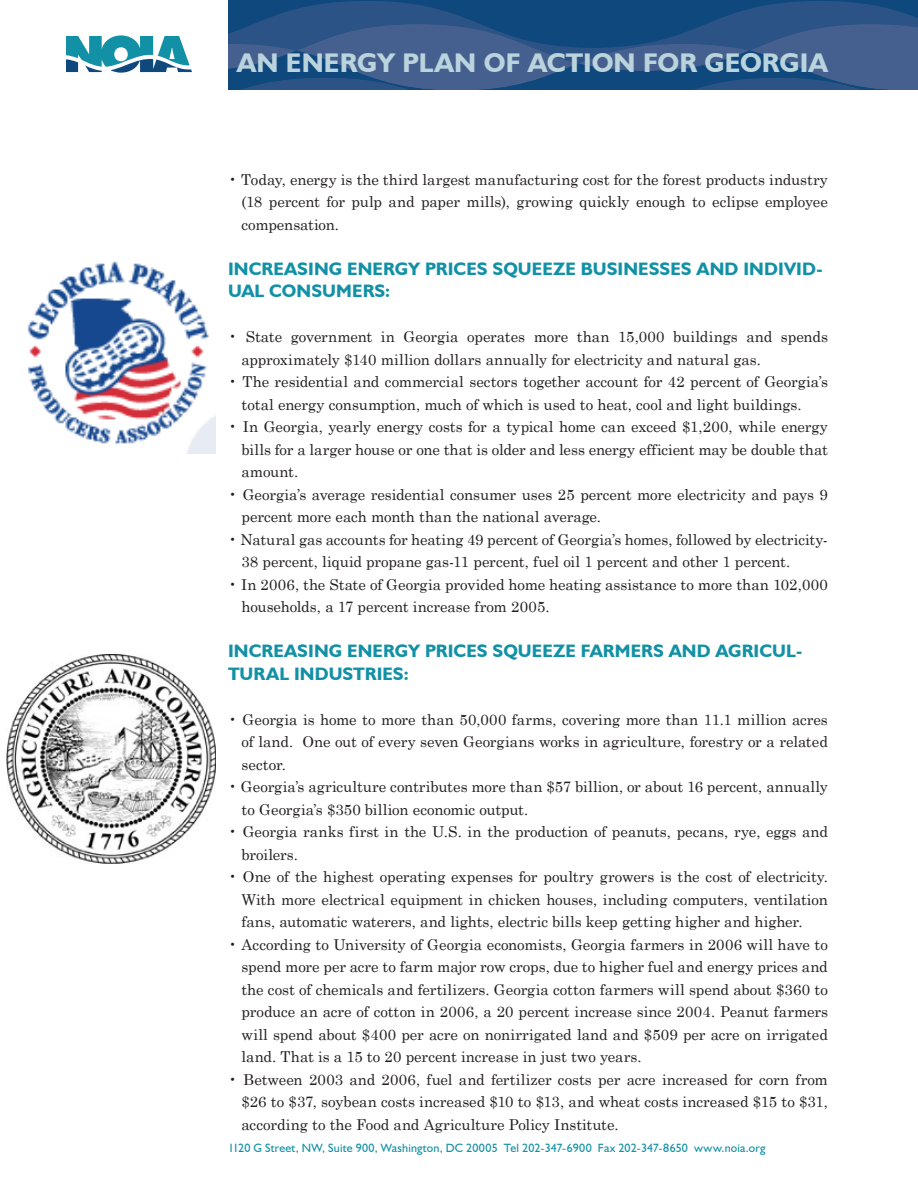
<style>
.page{position:relative;width:918px;height:1188px;background:#fff}
.page>*{position:absolute;margin:0;border:0;box-sizing:border-box;transform-origin:0 0}
.t1{font:700 27px "Humanist 521 BT";letter-spacing:.005em;color:#bad3dd}
.Subhead{font:700 18px/22.5px "Humanist 521 BT";letter-spacing:.005em;color:#1291a6}
.Body_Text{font:15px/22.5px "Century Schoolbook";color:#231f20}
.t2{font:12px "Humanist 521 BT";letter-spacing:.015em;color:#1291a6}
</style>
<div class="page">
<svg style="left:228px;top:1px;width:690px;height:89px"></svg>
<svg style="left:67px;top:35px;width:125px;height:38px"></svg>
<img style="left:27px;top:261px;width:189px;height:193px">
<img style="left:6px;top:654px;width:210px;height:210px">
<h1 class="t1" style="left:237px;top:46px;width:593px">AN ENERGY PLAN OF ACTION FOR GEORGIA</h1>
<p class="Body_Text" style="left:242px;top:167px;width:588px;text-align:justify;text-indent:-14px">• Today, energy is the third largest manufacturing cost for the forest products industry (18 percent for pulp and paper mills), growing quickly enough to eclipse employee compensation.</p>
<p class="Subhead" style="left:228px;top:257px;width:596px">INCREASING ENERGY PRICES SQUEEZE BUSINESSES AND INDIVID-<br>UAL CONSUMERS:</p>
<p class="Body_Text" style="left:242px;top:324px;width:588px;text-indent:-14px">• State government in Georgia operates more than 15,000 buildings and spends approximately $140 million dollars annually for electricity and natural gas.</p>
<p class="Body_Text" style="left:242px;top:369px;width:588px;text-indent:-14px">• The residential and commercial sectors together account for 42 percent of Georgia’s total energy consumption, much of which is used to heat, cool and light buildings.</p>
<p class="Body_Text" style="left:242px;top:414px;width:588px;text-align:justify;text-indent:-14px">• In Georgia, yearly energy costs for a typical home can exceed $1,200, while energy bills for a larger house or one that is older and less energy efficient may be double that amount.</p>
<p class="Body_Text" style="left:242px;top:482px;width:588px;text-indent:-14px">• Georgia’s average residential consumer uses 25 percent more electricity and pays 9 percent more each month than the national average.</p>
<p class="Body_Text" style="left:242px;top:527px;width:588px;text-indent:-14px">• Natural gas accounts for heating 49 percent of Georgia’s homes, followed by electricity-<br>38 percent, liquid propane gas-11 percent, fuel oil 1 percent and other 1 percent.</p>
<p class="Body_Text" style="left:242px;top:572px;width:588px;text-indent:-14px">• In 2006, the State of Georgia provided home heating assistance to more than 102,000 households, a 17 percent increase from 2005.</p>
<p class="Subhead" style="left:228px;top:639px;width:576px">INCREASING ENERGY PRICES SQUEEZE FARMERS AND AGRICUL-<br>TURAL INDUSTRIES:</p>
<p class="Body_Text" style="left:242px;top:707px;width:588px;text-align:justify;text-indent:-14px">• Georgia is home to more than 50,000 farms, covering more than 11.1 million acres of land. One out of every seven Georgians works in agriculture, forestry or a related sector.</p>
<p class="Body_Text" style="left:242px;top:774px;width:588px;text-indent:-14px">• Georgia’s agriculture contributes more than $57 billion, or about 16 percent, annually to Georgia’s $350 billion economic output.</p>
<p class="Body_Text" style="left:242px;top:819px;width:588px;text-indent:-14px">• Georgia ranks first in the U.S. in the production of peanuts, pecans, rye, eggs and broilers.</p>
<p class="Body_Text" style="left:242px;top:864px;width:588px;text-align:justify;text-indent:-14px">• One of the highest operating expenses for poultry growers is the cost of electricity.<br>With more electrical equipment in chicken houses, including computers, ventilation fans, automatic waterers, and lights, electric bills keep getting higher and higher.</p>
<p class="Body_Text" style="left:242px;top:932px;width:588px;text-align:justify;text-indent:-14px">• According to University of Georgia economists, Georgia farmers in 2006 will have to spend more per acre to farm major row crops, due to higher fuel and energy prices and the cost of chemicals and fertilizers. Georgia cotton farmers will spend about $360 to produce an acre of cotton in 2006, a 20 percent increase since 2004. Peanut farmers will spend about $400 per acre on nonirrigated land and $509 per acre on irrigated land. That is a 15 to 20 percent increase in just two years.</p>
<p class="Body_Text" style="left:242px;top:1067px;width:588px;text-align:justify;text-indent:-14px">• Between 2003 and 2006, fuel and fertilizer costs per acre increased for corn from $26 to $37, soybean costs increased $10 to $13, and wheat costs increased $15 to $31, according to the Food and Agriculture Policy Institute.</p>
<p class="t2" style="left:228px;top:1140px;width:539px">1120 G Street, NW, Suite 900, Washington, DC 20005 Tel 202-347-6900 Fax 202-347-8650 www.noia.org</p>
</div>
